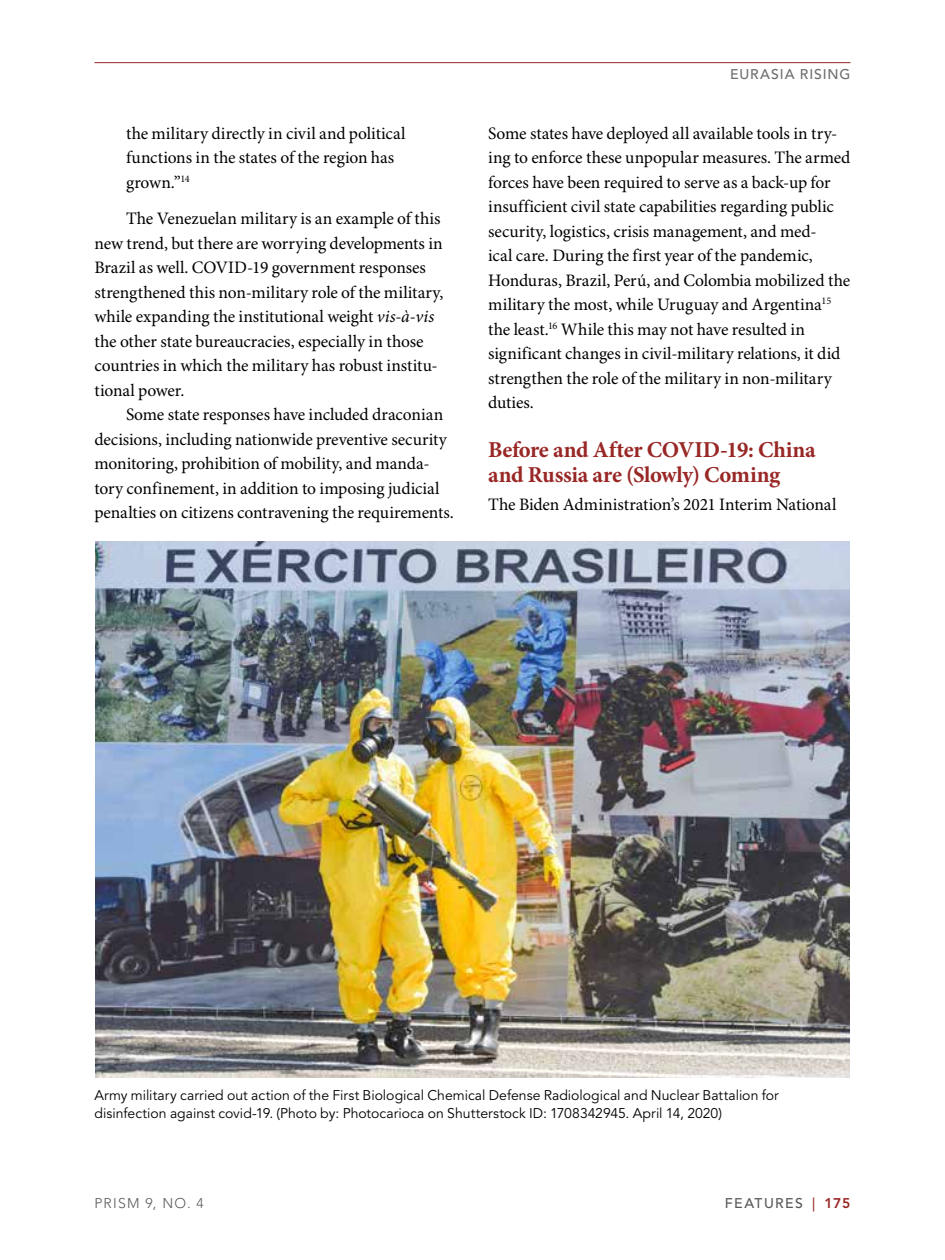
<style>
.page{position:relative;width:945px;height:1260px;background:#fff}
.page>*{position:absolute;margin:0;border:0;box-sizing:border-box;transform-origin:0 0}
.t1{font:700 22.75px/24.5px "Minion Pro";letter-spacing:-.015em;color:#982725}
.t2{font:17.5px/24.5px "Minion Pro";letter-spacing:-.005em;color:#000}
.t3{font:14px/17.5px "Avenir LT Std";color:#000}
.t4{font:500 14px "Avenir LT Std";letter-spacing:.065em;color:#6d6e71}
.t5{font:500 14px "Avenir LT Std";letter-spacing:.1em;color:#58595b}
.t6{font:300 14px "Avenir LT Std";letter-spacing:.085em;color:#58595b}
.s1{font-style:italic}
.s2{color:#982725}
.s3{font-weight:800;color:#982725}
</style>
<div class="page">
<hr style="left:94px;top:62px;width:756px;height:1px;background:#982725">
<img style="left:95px;top:541px;width:755px;height:536px">
<p class="t2" style="left:126px;top:122px;width:281px">the military directly in civil and political functions in the states of the region has grown.”<sup>14</sup></p>
<p class="t2" style="left:95px;top:207px;width:350px;text-indent:31px">The Venezuelan military is an example of this new trend, but there are worrying developments in Brazil as well. COVID-19 government responses strengthened this non-military role of the military, while expanding the institutional weight <span class="s1">vis-à-vis </span>the other state bureaucracies, especially in those countries in which the military has robust institu&shy;tional power.</p>
<p class="t2" style="left:95px;top:403px;width:361px;text-indent:31px">Some state responses have included draconian decisions, including nationwide preventive security monitoring, prohibition of mobility, and manda&shy;tory confinement, in addition to imposing judicial penalties on citizens contravening the requirements.</p>
<p class="t4" style="left:730px;top:66px;width:122px">EURASIA RISING</p>
<p class="t2" style="left:488px;top:122px;width:364px">Some states have deployed all available tools in try&shy;ing to enforce these unpopular measures. The armed forces have been required to serve as a back-up for insufficient civil state capabilities regarding public security, logistics, crisis management, and med-<br>ical care. During the first year of the pandemic, Honduras, Brazil, Perú, and Colombia mobilized the military the most, while Uruguay and Argentina<sup>15 </sup>the least.<sup>16</sup> While this may not have resulted in significant changes in civil-military relations, it did strengthen the role of the military in non-military duties.</p>
<h1 class="t1" style="left:488px;top:437px;width:329px">Before and After COVID-19: China and Russia are (Slowly) Coming</h1>
<p class="t2" style="left:488px;top:493px;width:350px">The Biden Administration’s 2021 Interim National</p>
<p class="t3" style="left:94px;top:1087px;width:686px">Army military carried out action of the First Biological Chemical Defense Radiological and Nuclear Battalion for disinfection against covid-19. (Photo by: Photocarioca on Shutterstock ID: 1708342945. April 14, 2020)</p>
<p class="t6" style="left:94px;top:1195px;width:111px">PRISM 9, NO. 4</p>
<p class="t5" style="left:725px;top:1195px;width:127px">FEATURES <span class="s2">|</span> <span class="s3">175</span></p>
</div>
